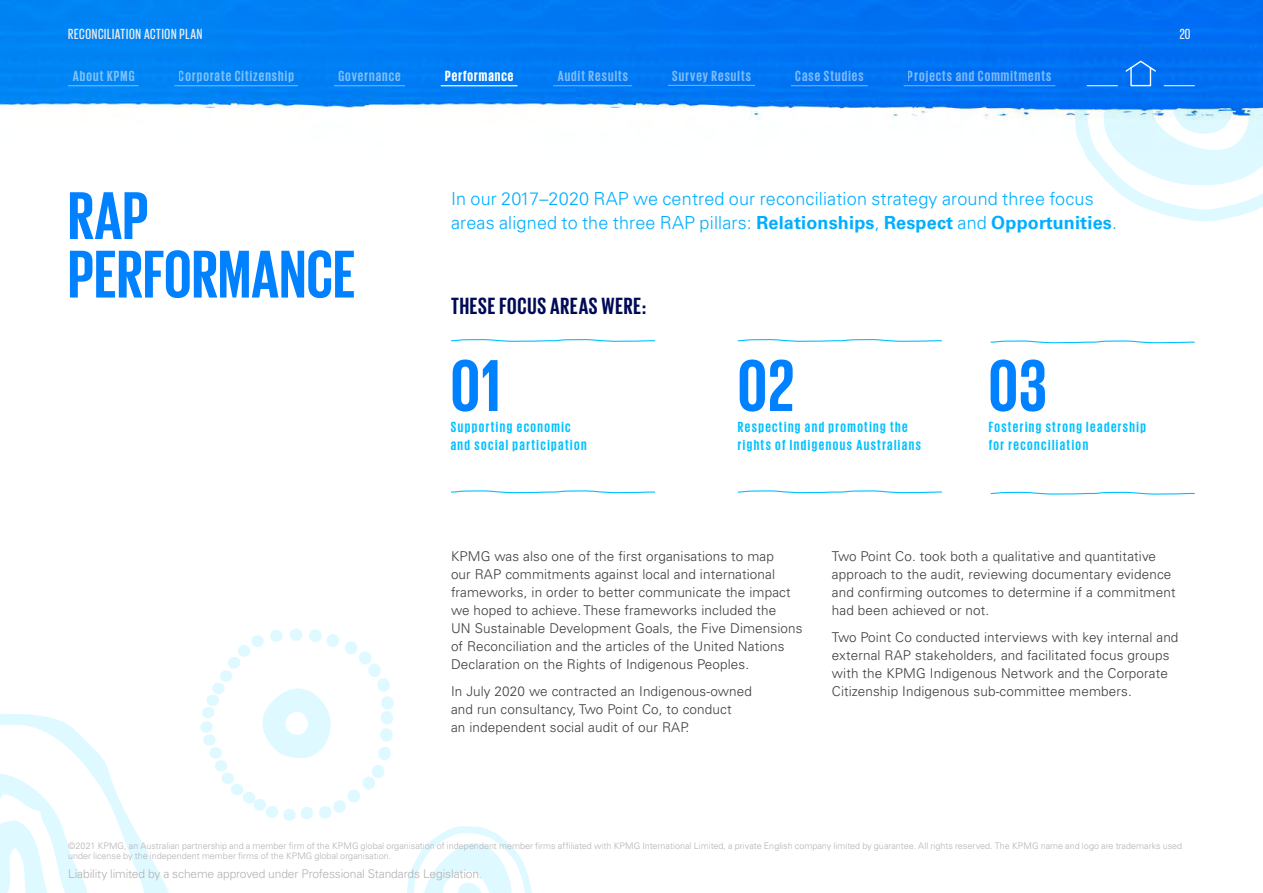
<style>
.page{position:relative;width:1263px;height:893px;background:#fff}
.page>*{position:absolute;margin:0;border:0;box-sizing:border-box;transform-origin:0 0}
.t1{font:700 75px "Giorgio Sans";color:#0081ff}
.t2{font:700 69px/58.5px "Giorgio Sans";letter-spacing:.01em;color:#0081ff}
.t3{font:700 24px "Giorgio Sans";letter-spacing:.035em;color:#000a56}
.t4{font:300 18px/24px "Univers LT Std";letter-spacing:.01em;color:#00aeff}
.t5{font:700 15px/17.2px "Giorgio Sans";letter-spacing:.1em;color:#00c1ff}
.t6{font:700 15px "Giorgio Sans";letter-spacing:.075em;color:#fff}
.t7{font:500 15px "Giorgio Sans";letter-spacing:.05em;color:#ededed}
.t8{font:300 13.5px/18px "Univers LT Std";letter-spacing:.01em;color:#3c3c3b}
.t9{font:300 12px "Univers LT Std";letter-spacing:-.01em;color:#b3b2b2}
.t10{font:300 9px/10.8px "Univers LT Std";color:#b3b2b2}
.s1{font-weight:700}
</style>
<div class="page">
<img style="left:0;top:0;width:1263px;height:222px">
<svg style="left:0;top:628px;width:532px;height:265px"></svg>
<svg style="left:0;top:103px;width:1263px;height:118px"></svg>
<svg style="left:451px;top:339px;width:205px;height:3px"></svg>
<svg style="left:451px;top:490px;width:205px;height:4px"></svg>
<svg style="left:737px;top:339px;width:205px;height:3px"></svg>
<svg style="left:737px;top:490px;width:205px;height:4px"></svg>
<svg style="left:990px;top:340px;width:205px;height:4px"></svg>
<svg style="left:990px;top:491px;width:205px;height:4px"></svg>
<hr style="left:1164px;top:85px;width:31px;height:1px;background:#fff">
<hr style="left:1087px;top:85px;width:31px;height:1px;background:#fff">
<hr style="left:68px;top:85px;width:71px;height:1px;background:#fff">
<hr style="left:334px;top:85px;width:71px;height:1px;background:#fff">
<hr style="left:553px;top:85px;width:79px;height:1px;background:#fff">
<hr style="left:668px;top:85px;width:87px;height:1px;background:#fff">
<hr style="left:791px;top:85px;width:77px;height:1px;background:#fff">
<hr style="left:904px;top:85px;width:151px;height:1px;background:#fff">
<svg style="left:1124px;top:60px;width:33px;height:27px"></svg>
<hr style="left:174px;top:85px;width:124px;height:1px;background:#fff">
<hr style="left:441px;top:85px;width:76px;height:1px;background:#fff">
<p class="t7" style="left:68px;top:27px;width:136px">RECONCILIATION ACTION PLAN</p>
<p class="t7" style="left:1180px;top:27px;width:12px">20</p>
<p class="t6" style="left:73px;top:68px;width:63px">About KPMG</p>
<p class="t6" style="left:179px;top:68px;width:117px">Corporate Citizenship</p>
<p class="t6" style="left:338px;top:68px;width:64px">Governance</p>
<p class="t6" style="left:445px;top:69px;width:70px">Performance</p>
<p class="t6" style="left:558px;top:68px;width:72px">Audit Results</p>
<p class="t6" style="left:672px;top:68px;width:80px">Survey Results</p>
<p class="t6" style="left:795px;top:68px;width:70px">Case Studies</p>
<p class="t6" style="left:908px;top:68px;width:145px">Projects and Commitments</p>
<h2 class="t2" style="left:68px;top:184px;width:289px">RAP<br>PERFORMANCE</h2>
<h3 class="t4" style="left:451px;top:187px;width:667px">In our 2017–2020 RAP we centred our reconciliation strategy around three focus areas aligned to the three RAP pillars: <span class="s1">Relationships</span>, <span class="s1">Respect</span> and <span class="s1">Opportunities</span>.</h3>
<h3 class="t3" style="left:451px;top:294px;width:197px">THESE FOCUS AREAS WERE:</h3>
<h1 class="t1" style="left:451px;top:348px;width:51px">01</h1>
<p class="t5" style="left:451px;top:418px;width:137px">Supporting economic and social participation</p>
<h1 class="t1" style="left:738px;top:348px;width:58px">02</h1>
<p class="t5" style="left:738px;top:418px;width:185px">Respecting and promoting the rights of Indigenous Australians</p>
<h1 class="t1" style="left:989px;top:348px;width:59px">03</h1>
<p class="t5" style="left:989px;top:418px;width:159px">Fostering strong leadership for reconciliation</p>
<p class="t8" style="left:451px;top:547px;width:353px">KPMG was also one of the first organisations to map<br>our RAP commitments against local and international frameworks, in order to better communicate the impact we hoped to achieve. These frameworks included the<br>UN Sustainable Development Goals, the Five Dimensions of Reconciliation and the articles of the United Nations Declaration on the Rights of Indigenous Peoples.</p>
<p class="t8" style="left:451px;top:682px;width:302px">In July 2020 we contracted an Indigenous-owned and run consultancy, Two Point Co, to conduct<br>an independent social audit of our RAP.</p>
<p class="t8" style="left:832px;top:547px;width:345px">Two Point Co. took both a qualitative and quantitative approach to the audit, reviewing documentary evidence and confirming outcomes to determine if a commitment had been achieved or not.</p>
<p class="t8" style="left:832px;top:628px;width:348px">Two Point Co conducted interviews with key internal and external RAP stakeholders, and facilitated focus groups with the KPMG Indigenous Network and the Corporate Citizenship Indigenous sub-committee members.</p>
<p class="t10" style="left:68px;top:840px;width:1116px">©2021 KPMG, an Australian partnership and a member firm of the KPMG global organisation of independent member firms affiliated with KPMG International Limited, a private English company limited by guarantee. All rights reserved. The KPMG name and logo are trademarks used under license by the independent member firms of the KPMG global organisation.</p>
<p class="t9" style="left:68px;top:867px;width:416px">Liability limited by a scheme approved under Professional Standards Legislation.</p>
</div>
